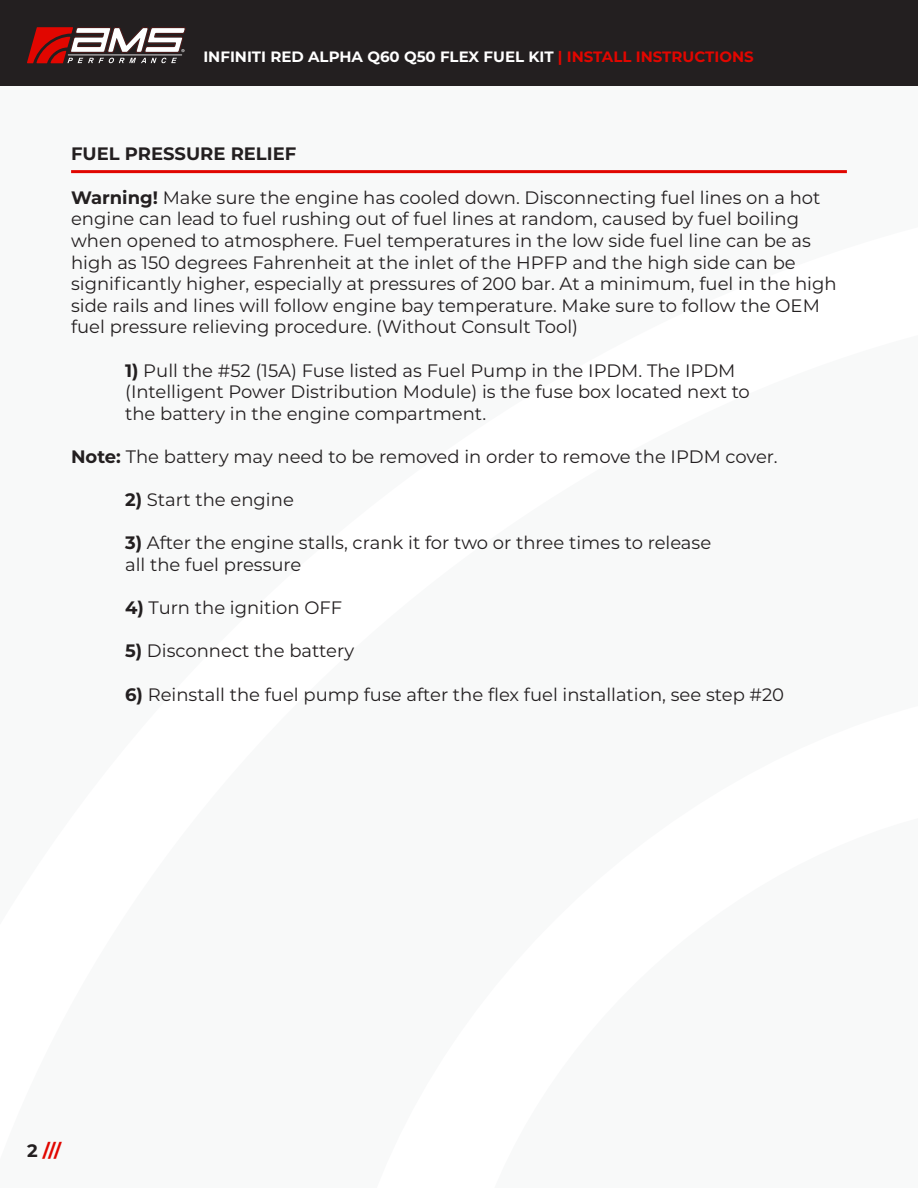
<style>
.page{position:relative;width:918px;height:1188px;background:#fff}
.page>*{position:absolute;margin:0;border:0;box-sizing:border-box;transform-origin:0 0}
.t1{font:18px/21.6px "Montserrat";color:#231f20}
.t2{font:700 18px "Montserrat";color:#231f20}
.t3{font:700 18px "Montserrat";color:#e10600}
.t4{font:700 15px "Montserrat";color:#fff}
.s1{color:#e10600}
.s2{font-weight:700}
.s3{color:#231f20}
</style>
<div class="page">
<div style="left:0;top:0;width:918px;height:85px;background:#231f20"></div>
<svg style="left:27px;top:27px;width:159px;height:36px"></svg>
<hr style="left:71px;top:170px;width:776px;height:3px;background:#e10600">
<p class="t4" style="left:203px;top:46px;width:552px">INFINITI RED ALPHA Q60 Q50 FLEX FUEL KIT <span class="s1">| INSTALL INSTRUCTIONS</span></p>
<p class="t2" style="left:71px;top:140px;width:227px">FUEL PRESSURE RELIEF</p>
<p class="t1" style="left:71px;top:186px;width:767px"><span class="s2">Warning!</span> Make sure the engine has cooled down. Disconnecting fuel lines on a hot engine can lead to fuel rushing out of fuel lines at random, caused by fuel boiling when opened to atmosphere. Fuel temperatures in the low side fuel line can be as high as 150 degrees Fahrenheit at the inlet of the HPFP and the high side can be significantly higher, especially at pressures of 200 bar. At a minimum, fuel in the high side rails and lines will follow engine bay temperature. Make sure to follow the OEM fuel pressure relieving procedure. (Without Consult Tool)</p>
<p class="t1" style="left:125px;top:359px;width:626px"><span class="s2">1)</span> Pull the #52 (15A) Fuse listed as Fuel Pump in the IPDM. The IPDM (Intelligent Power Distribution Module) is the fuse box located next to the battery in the engine compartment.</p>
<p class="t1" style="left:71px;top:445px;width:708px"><span class="s2">Note:</span> The battery may need to be removed in order to remove the IPDM cover.</p>
<p class="t1" style="left:125px;top:488px;width:170px"><span class="s2">2)</span> Start the engine</p>
<p class="t1" style="left:125px;top:532px;width:588px"><span class="s2">3)</span> After the engine stalls, crank it for two or three times to release all the fuel pressure</p>
<p class="t1" style="left:125px;top:596px;width:219px"><span class="s2">4)</span> Turn the ignition OFF</p>
<p class="t1" style="left:125px;top:640px;width:231px"><span class="s2">5)</span> Disconnect the battery</p>
<p class="t1" style="left:125px;top:683px;width:661px"><span class="s2">6)</span> Reinstall the fuel pump fuse after the flex fuel installation, see step #20</p>
<p class="t3" style="left:27px;top:1137px;width:36px"><span class="s3">2</span> ///</p>
</div>
